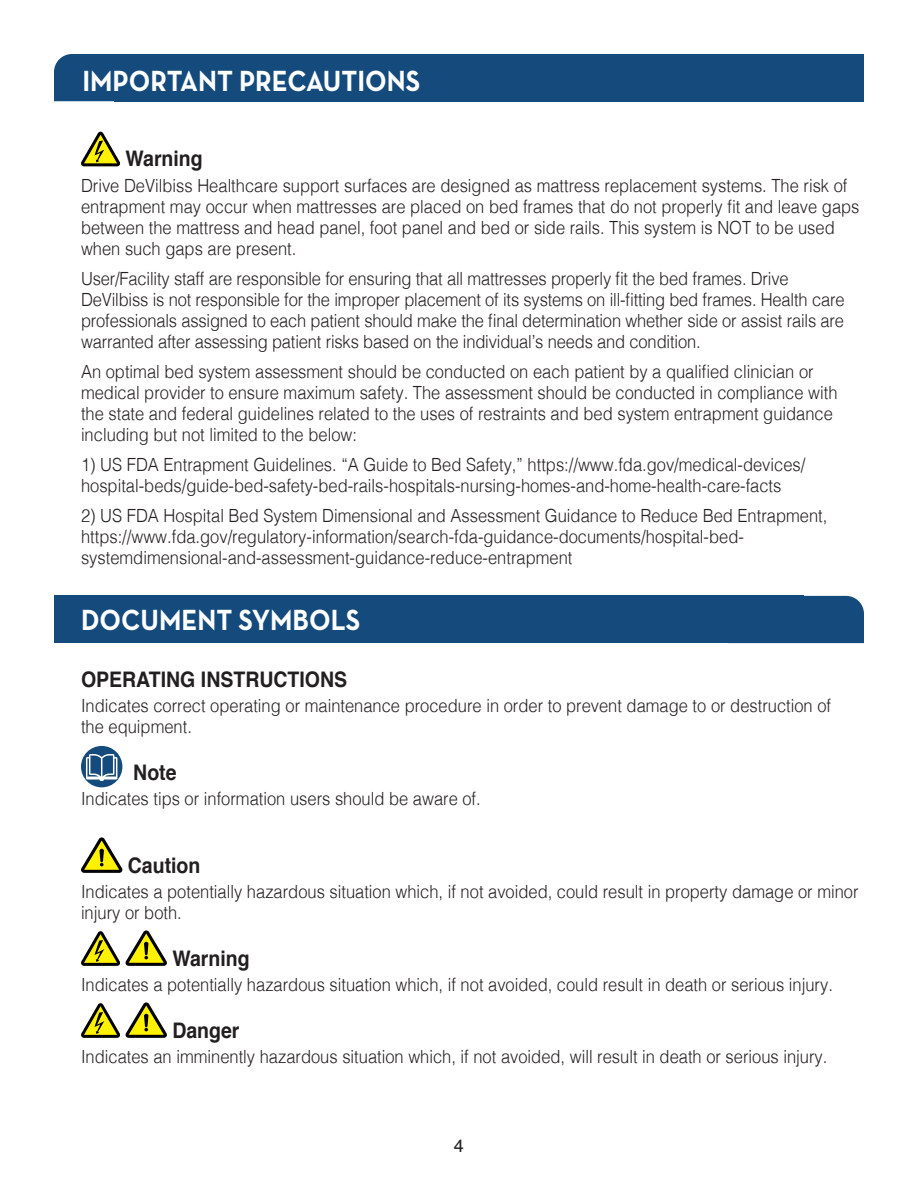
<style>
.page{position:relative;width:918px;height:1188px;background:#fff}
.page>*{position:absolute;margin:0;border:0;box-sizing:border-box;transform-origin:0 0}
.t1{font:700 29.7px "Neutraface Text";color:#fff;scale:.91 1}
.t2{font:700 21.45px "Helvetica";color:#231f20;scale:.91 1}
.text_main{font:300 18.15px/21px "Helvetica";color:#231f20;scale:.91 1}
.t3{font:18px "Helvetica";color:#231f20}
</style>
<div class="page">
<div style="left:54px;top:54px;width:61px;height:47px;background:#144a7c"></div>
<div style="left:115px;top:54px;width:749px;height:47px;background:#144a7c"></div>
<svg style="left:81px;top:132px;width:39px;height:34px"></svg>
<div style="left:81px;top:746px;width:41px;height:41px;background:#144a7c;border-radius:50%"></div>
<svg style="left:86px;top:754px;width:31px;height:27px"></svg>
<svg style="left:81px;top:837px;width:42px;height:36px"></svg>
<svg style="left:81px;top:930px;width:86px;height:36px"></svg>
<svg style="left:81px;top:1002px;width:86px;height:36px"></svg>
<div style="left:803px;top:596px;width:61px;height:47px;background:#144a7c"></div>
<div style="left:54px;top:596px;width:749px;height:47px;background:#144a7c"></div>
<p class="t1" style="left:82px;top:62px;width:373px">IMPORTANT PRECAUTIONS</p>
<p class="t2" style="left:126px;top:142px;width:86px">Warning</p>
<p class="text_main" style="left:81px;top:174px;width:857px">Drive DeVilbiss Healthcare support surfaces are designed as mattress replacement systems. The risk of entrapment may occur when mattresses are placed on bed frames that do not properly fit and leave gaps between the mattress and head panel, foot panel and bed or side rails. This system is NOT to be used when such gaps are present.</p>
<p class="text_main" style="left:81px;top:267px;width:841px">User/Facility staff are responsible for ensuring that all mattresses properly fit the bed frames. Drive DeVilbiss is not responsible for the improper placement of its systems on ill-fitting bed frames. Health care professionals assigned to each patient should make the final determination whether side or assist rails are warranted after assessing patient risks based on the individual’s needs and condition.</p>
<p class="text_main" style="left:81px;top:360px;width:833px">An optimal bed system assessment should be conducted on each patient by a qualified clinician or medical provider to ensure maximum safety. The assessment should be conducted in compliance with the state and federal guidelines related to the uses of restraints and bed system entrapment guidance including but not limited to the below:</p>
<p class="text_main" style="left:81px;top:453px;width:798px">1) US FDA Entrapment Guidelines. “A Guide to Bed Safety,” https://www.fda.gov/medical-devices/ hospital-beds/guide-bed-safety-bed-rails-hospitals-nursing-homes-and-home-health-care-facts</p>
<p class="text_main" style="left:81px;top:504px;width:822px">2) US FDA Hospital Bed System Dimensional and Assessment Guidance to Reduce Bed Entrapment, https://www.fda.gov/regulatory-information/search-fda-guidance-documents/hospital-bed&shy;systemdimensional-and-assessment-guidance-reduce-entrapment</p>
<p class="t1" style="left:81px;top:601px;width:308px">DOCUMENT SYMBOLS</p>
<p class="t2" style="left:81px;top:662px;width:294px">OPERATING INSTRUCTIONS</p>
<p class="text_main" style="left:81px;top:694px;width:826px">Indicates correct operating or maintenance procedure in order to prevent damage to or destruction of the equipment.</p>
<p class="t2" style="left:133px;top:755px;width:49px">Note</p>
<p class="text_main" style="left:81px;top:787px;width:441px">Indicates tips or information users should be aware of.</p>
<p class="t2" style="left:128px;top:848px;width:81px">Caution</p>
<p class="text_main" style="left:81px;top:880px;width:856px">Indicates a potentially hazardous situation which, if not avoided, could result in property damage or minor injury or both.</p>
<p class="t2" style="left:172px;top:941px;width:86px">Warning</p>
<p class="text_main" style="left:81px;top:973px;width:828px">Indicates a potentially hazardous situation which, if not avoided, could result in death or serious injury.</p>
<p class="t2" style="left:172px;top:1013px;width:75px">Danger</p>
<p class="text_main" style="left:81px;top:1045px;width:822px">Indicates an imminently hazardous situation which, if not avoided, will result in death or serious injury.</p>
<p class="t3" style="left:454px;top:1132px;width:12px">4</p>
</div>
